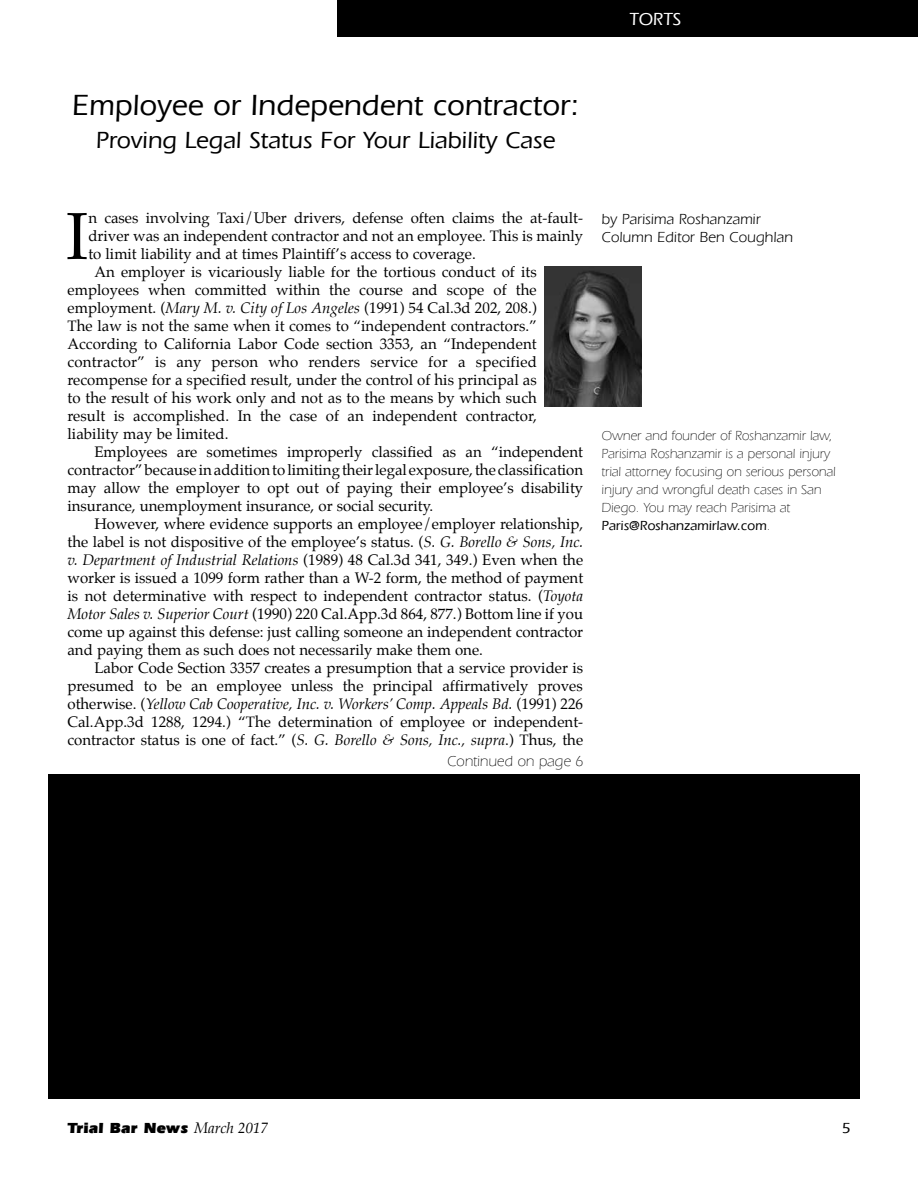
<style>
.page{position:relative;width:918px;height:1188px;background:#fff}
.page>*{position:absolute;margin:0;border:0;box-sizing:border-box;transform-origin:0 0}
.t1{font:66.6px "Palatino";color:#000}
.t2{font:500 30px "ITC Eras LT";color:#000}
.t3{font:500 24px "ITC Eras LT";color:#000}
.t4{font:500 18px "ITC Eras LT";color:#fff}
.t5{font:15px "Palatino";color:#000}
.t6{font:italic 15px "Palatino";color:#000}
.t7{font:15px/18px "ITC Eras LT";color:#000}
.t8{font:900 15px "ITC Eras LT";color:#000}
.t9{font:300 15px "ITC Eras LT";color:#000}
.t10{font:500 15px "ITC Eras LT";color:#000}
.t11{font:300 13.5px/18px "ITC Eras LT";color:#000}
.s1{font-style:italic}
.s2{font-style:normal}
.s3{font-weight:500}
.s4{font-family:"Palatino";font-weight:400;font-style:italic}
</style>
<div class="page">
<div style="left:338px;top:0;width:580px;height:36px;background:#000"></div>
<img style="left:544px;top:267px;width:98px;height:140px">
<div style="left:48px;top:774px;width:812px;height:325px;background:#000"></div>
<p class="t4" style="left:630px;top:9px;width:53px">TORTS</p>
<h2 class="t2" style="left:72px;top:88px;width:508px">Employee or Independent contractor:</h2>
<h3 class="t3" style="left:96px;top:126px;width:461px">Proving Legal Status For Your Liability Case</h3>
<h1 class="t1" style="left:66px;top:181px;width:24px">I</h1>
<p class="t5" style="left:88px;top:206px;width:496px">n cases involving Taxi/Uber drivers, defense often claims the at-fault-</p>
<p class="t5" style="left:88px;top:224px;width:496px">driver was an independent contractor and not an employee. This is mainly</p>
<p class="t5" style="left:88px;top:242px;width:389px">to limit liability and at times Plaintiff’s access to coverage.</p>
<p class="t5" style="left:94px;top:260px;width:444px">An employer is vicariously liable for the tortious conduct of its</p>
<p class="t5" style="left:67px;top:278px;width:471px">employees when committed within the course and scope of the</p>
<p class="t5" style="left:67px;top:296px;width:471px">employment. (<span class="s1">Mary M. v. City of Los Angeles</span> (1991) 54 Cal.3d 202, 208.)</p>
<p class="t5" style="left:67px;top:314px;width:471px">The law is not the same when it comes to “independent contractors.”</p>
<p class="t5" style="left:67px;top:332px;width:471px">According to California Labor Code section 3353, an “Independent</p>
<p class="t5" style="left:67px;top:350px;width:471px">contractor” is any person who renders service for a specified</p>
<p class="t5" style="left:67px;top:368px;width:471px">recompense for a specified result, under the control of his principal as</p>
<p class="t5" style="left:67px;top:386px;width:471px">to the result of his work only and not as to the means by which such</p>
<p class="t5" style="left:67px;top:404px;width:471px">result is accomplished. In the case of an independent contractor,</p>
<p class="t5" style="left:67px;top:422px;width:162px">liability may be limited.</p>
<p class="t5" style="left:94px;top:440px;width:490px">Employees are sometimes improperly classified as an “independent</p>
<p class="t5" style="left:67px;top:458px;width:517px">contractor” because in addition to limiting their legal exposure, the classification</p>
<p class="t5" style="left:67px;top:476px;width:517px">may allow the employer to opt out of paying their employee’s disability</p>
<p class="t5" style="left:67px;top:494px;width:367px">insurance, unemployment insurance, or social security.</p>
<p class="t5" style="left:94px;top:512px;width:490px">However, where evidence supports an employee/employer relationship,</p>
<p class="t5" style="left:67px;top:530px;width:517px">the label is not dispositive of the employee’s status. (<span class="s1">S. G. Borello &amp; Sons, Inc.</span></p>
<p class="t5" style="left:67px;top:548px;width:517px"><span class="s1">v. Department of Industrial Relations</span> (1989) 48 Cal.3d 341, 349.) Even when the</p>
<p class="t5" style="left:67px;top:566px;width:517px">worker is issued a 1099 form rather than a W-2 form, the method of payment</p>
<p class="t5" style="left:67px;top:584px;width:517px">is not determinative with respect to independent contractor status. (<span class="s1">Toyota</span></p>
<p class="t5" style="left:67px;top:602px;width:517px"><span class="s1">Motor Sales v. Superior Court</span> (1990) 220 Cal.App.3d 864, 877.) Bottom line if you</p>
<p class="t5" style="left:67px;top:620px;width:517px">come up against this defense: just calling someone an independent contractor</p>
<p class="t5" style="left:67px;top:638px;width:417px">and paying them as such does not necessarily make them one.</p>
<p class="t5" style="left:94px;top:656px;width:490px">Labor Code Section 3357 creates a presumption that a service provider is</p>
<p class="t5" style="left:67px;top:674px;width:517px">presumed to be an employee unless the principal affirmatively proves</p>
<p class="t6" style="left:67px;top:691px;width:517px"><span class="s2">otherwise. (</span>Yellow Cab Cooperative, Inc. v. Workers’ Comp. Appeals Bd. <span class="s2">(1991) 226</span></p>
<p class="t5" style="left:67px;top:710px;width:517px">Cal.App.3d 1288, 1294.) “The determination of employee or independent-</p>
<p class="t5" style="left:67px;top:728px;width:517px">contractor status is one of fact.” (<span class="s1">S. G. Borello &amp; Sons, Inc., supra</span>.) Thus, the</p>
<p class="t9" style="left:447px;top:753px;width:138px">Continued on page 6</p>
<p class="t7" style="left:602px;top:210px;width:193px">by Parisima Roshanzamir<br>Column Editor Ben Coughlan</p>
<p class="t11" style="left:602px;top:427px;width:236px">Owner and founder of Roshanzamir law, Parisima Roshanzamir is a personal injury trial attorney focusing on serious personal injury and wrongful death cases in San Diego. You may reach Parisima at <span class="s3">Paris@Roshanzamirlaw.com</span>.</p>
<p class="t8" style="left:68px;top:1119px;width:202px">Trial Bar News <span class="s4">March 2017</span></p>
<p class="t10" style="left:842px;top:1120px;width:10px">5</p>
</div>
